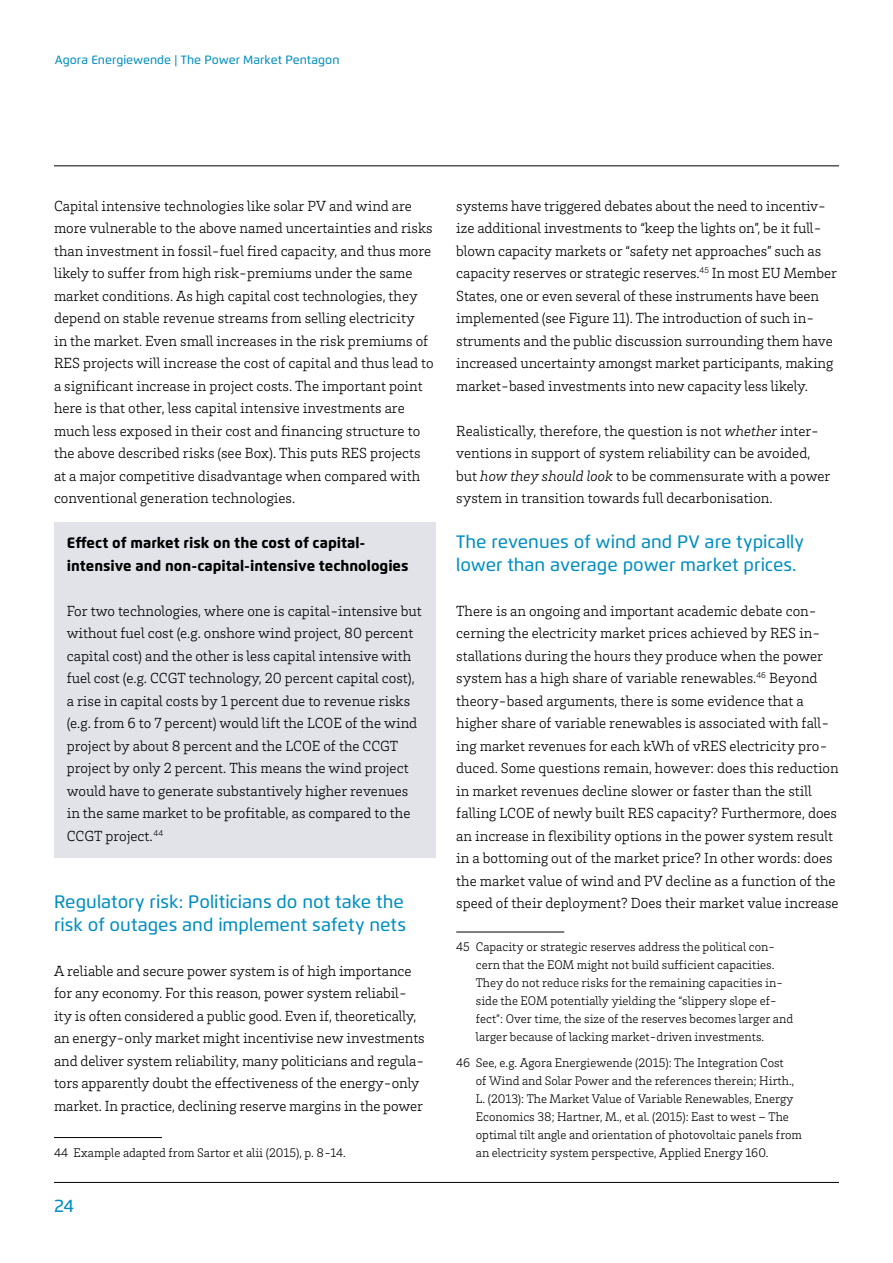
<style>
.page{position:relative;width:893px;height:1263px;background:#fff}
.page>*{position:absolute;margin:0;border:0;box-sizing:border-box;transform-origin:0 0}
.t1{font:500 18px/22.5px "Flexo";color:#008ec1}
.t2{font:300 15px/22.5px "Brix Slab";color:#000}
.t3{font:800 15px/22.5px "Flexo";color:#000}
.t4{font:300 12.75px/18px "Brix Slab";color:#000}
.t5{font:500 12px "Flexo";letter-spacing:.005em;color:#008ec1}
.s1{font-style:italic}
</style>
<div class="page">
<hr style="left:54px;top:166px;width:785px;height:1px;background:#000">
<hr style="left:54px;top:1182px;width:785px;height:1px;background:#000">
<div style="left:54px;top:522px;width:382px;height:336px;background:#e1e3e9"></div>
<hr style="left:54px;top:1137px;width:108px;height:1px;background:#000">
<hr style="left:456px;top:932px;width:108px;height:1px;background:#000">
<p class="t5" style="left:55px;top:53px;width:286px">Agora Energiewende | The Power Market Pentagon</p>
<p class="t2" style="left:54px;top:194px;width:381px">Capital intensive technologies like solar PV and wind are more vulnerable to the above named uncertainties and risks than investment in fossil-fuel fired capacity, and thus more likely to suffer from high risk-premiums under the same market conditions. As high capital cost technologies, they depend on stable revenue streams from selling electricity<br>in the market. Even small increases in the risk premiums of RES projects will increase the cost of capital and thus lead to a significant increase in project costs. The important point here is that other, less capital intensive investments are much less exposed in their cost and financing structure to the above described risks (see Box). This puts RES projects at a major competitive disadvantage when compared with conventional generation technologies.</p>
<p class="t3" style="left:67px;top:532px;width:343px">Effect of market risk on the cost of capital&shy;intensive and non-capital-intensive technologies</p>
<p class="t2" style="left:67px;top:599px;width:357px">For two technologies, where one is capital-intensive but without fuel cost (e.g. onshore wind project, 80 percent capital cost) and the other is less capital intensive with fuel cost (e.g. CCGT technology, 20 percent capital cost), a rise in capital costs by 1 percent due to revenue risks (e.g. from 6 to 7 percent) would lift the LCOE of the wind project by about 8 percent and the LCOE of the CCGT project by only 2 percent. This means the wind project would have to generate substantively higher revenues in the same market to be profitable, as compared to the CCGT project.<sup>44</sup></p>
<p class="t1" style="left:54px;top:891px;width:354px">Regulatory risk: Politicians do not take the risk of outages and implement safety nets</p>
<p class="t2" style="left:54px;top:959px;width:372px">A reliable and secure power system is of high importance for any economy. For this reason, power system reliabil&shy;ity is often considered a public good. Even if, theoretically, an energy-only market might incentivise new investments and deliver system reliability, many politicians and regula&shy;tors apparently doubt the effectiveness of the energy-only market. In practice, declining reserve margins in the power</p>
<p class="t4" style="left:54px;top:1143px;width:293px">44 Example adapted from Sartor et alii (2015), p. 8-14.</p>
<p class="t1" style="left:54px;top:1194px;width:22px">24</p>
<p class="t2" style="left:456px;top:194px;width:382px">systems have triggered debates about the need to incentiv&shy;ize additional investments to “keep the lights on”, be it full&shy;blown capacity markets or “safety net approaches” such as capacity reserves or strategic reserves.<sup>45</sup> In most EU Member States, one or even several of these instruments have been implemented (see Figure 11). The introduction of such in&shy;struments and the public discussion surrounding them have increased uncertainty amongst market participants, making market-based investments into new capacity less likely.</p>
<p class="t2" style="left:456px;top:419px;width:376px">Realistically, therefore, the question is not <span class="s1">whether</span> inter&shy;ventions in support of system reliability can be avoided, but <span class="s1">how they should look</span> to be commensurate with a power system in transition towards full decarbonisation.</p>
<p class="t1" style="left:456px;top:531px;width:349px">The revenues of wind and PV are typically lower than average power market prices.</p>
<p class="t2" style="left:456px;top:599px;width:384px">There is an ongoing and important academic debate con&shy;cerning the electricity market prices achieved by RES in&shy;stallations during the hours they produce when the power system has a high share of variable renewables.<sup>46</sup> Beyond theory-based arguments, there is some evidence that a higher share of variable renewables is associated with fall&shy;ing market revenues for each kWh of vRES electricity pro&shy;duced. Some questions remain, however: does this reduction in market revenues decline slower or faster than the still falling LCOE of newly built RES capacity? Furthermore, does an increase in flexibility options in the power system result in a bottoming out of the market price? In other words: does the market value of wind and PV decline as a function of the speed of their deployment? Does their market value increase</p>
<p class="t4" style="left:476px;top:937px;width:319px;text-indent:-20px">45 Capacity or strategic reserves address the political con&shy;cern that the EOM might not build sufficient capacities.<br>They do not reduce risks for the remaining capacities in&shy;side the EOM potentially yielding the “slippery slope ef&shy;fect”: Over time, the size of the reserves becomes larger and larger because of lacking market-driven investments.</p>
<p class="t4" style="left:476px;top:1053px;width:328px;text-indent:-20px">46 See, e.g. Agora Energiewende (2015): The Integration Cost<br>of Wind and Solar Power and the references therein; Hirth., L. (2013): The Market Value of Variable Renewables, Energy Economics 38; Hartner, M., et al. (2015): East to west – The optimal tilt angle and orientation of photovoltaic panels from an electricity system perspective, Applied Energy 160.</p>
</div>
